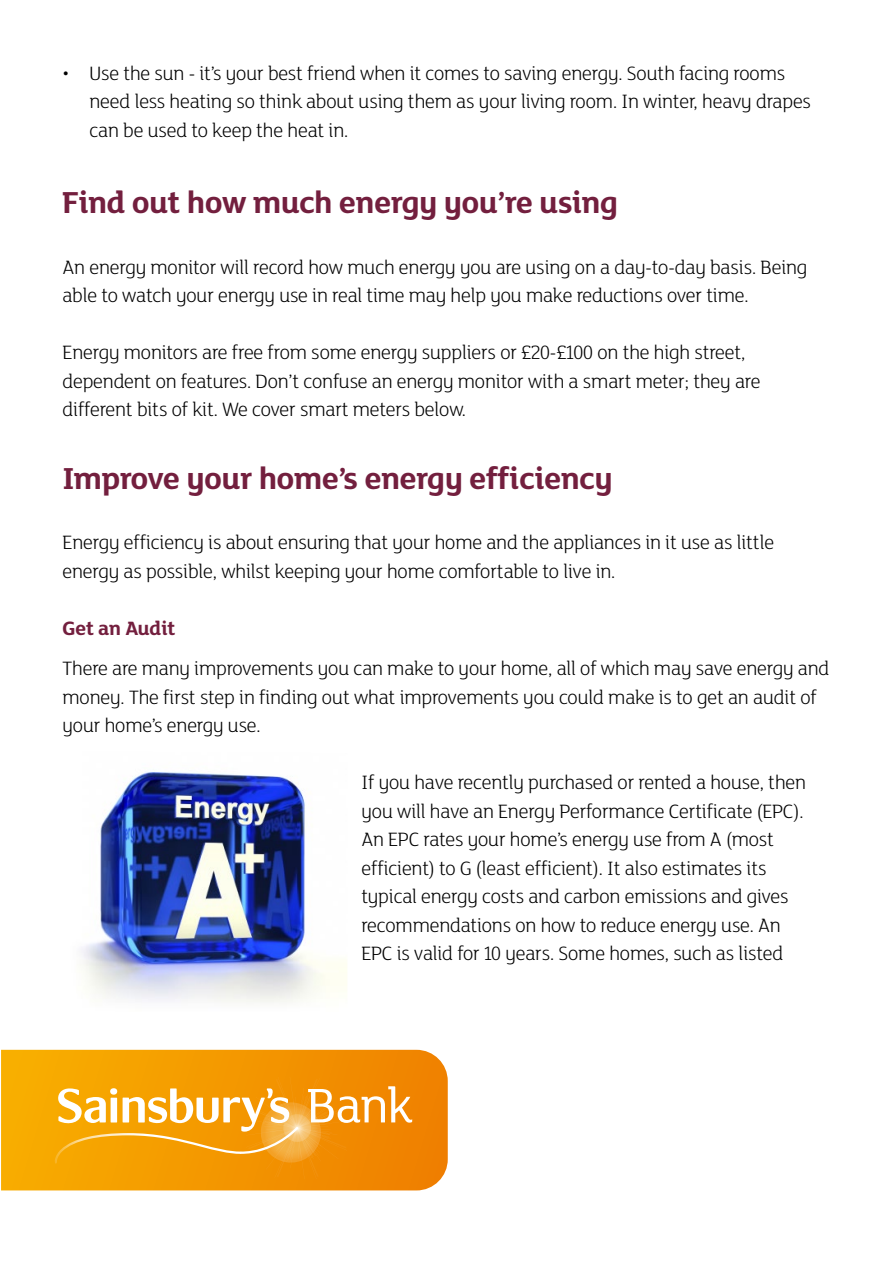
<style>
.page{position:relative;width:893px;height:1263px;background:#fff}
.page>*{position:absolute;margin:0;border:0;box-sizing:border-box;transform-origin:0 0}
.t1{font:700 33px "Mary Ann";color:#731f3e}
.t2{font:300 21px/28.5px "Mary Ann";color:#000}
.t3{font:700 21px "Mary Ann";letter-spacing:-.005em;color:#731f3e}
</style>
<div class="page">
<svg style="left:1px;top:1050px;width:447px;height:140px;background:#f39903"></svg>
<svg style="left:55px;top:1077px;width:357px;height:88px;background:#f5a92d"></svg>
<img style="left:81px;top:772px;width:266px;height:231px">
<p class="t2" style="left:90px;top:58px;width:723px;text-indent:-27px">• Use the sun - it’s your best friend when it comes to saving energy. South facing rooms need less heating so think about using them as your living room. In winter, heavy drapes can be used to keep the heat in.</p>
<h1 class="t1" style="left:63px;top:179px;width:557px">Find out how much energy you’re using</h1>
<p class="t2" style="left:63px;top:252px;width:746px">An energy monitor will record how much energy you are using on a day-to-day basis. Being able to watch your energy use in real time may help you make reductions over time.</p>
<p class="t2" style="left:63px;top:338px;width:699px">Energy monitors are free from some energy suppliers or £20-£100 on the high street, dependent on features. Don’t confuse an energy monitor with a smart meter; they are different bits of kit. We cover smart meters below.</p>
<h1 class="t1" style="left:63px;top:456px;width:551px">Improve your home’s energy efficiency</h1>
<p class="t2" style="left:63px;top:528px;width:713px">Energy efficiency is about ensuring that your home and the appliances in it use as little energy as possible, whilst keeping your home comfortable to live in.</p>
<p class="t3" style="left:63px;top:613px;width:114px">Get an Audit</p>
<p class="t2" style="left:63px;top:654px;width:768px">There are many improvements you can make to your home, all of which may save energy and money. The first step in finding out what improvements you could make is to get an audit of your home’s energy use.</p>
<p class="t2" style="left:361px;top:768px;width:446px">If you have recently purchased or rented a house, then you will have an Energy Performance Certificate (EPC).<br>An EPC rates your home’s energy use from A (most efficient) to G (least efficient). It also estimates its typical energy costs and carbon emissions and gives recommendations on how to reduce energy use. An EPC is valid for 10 years. Some homes, such as listed</p>
</div>
